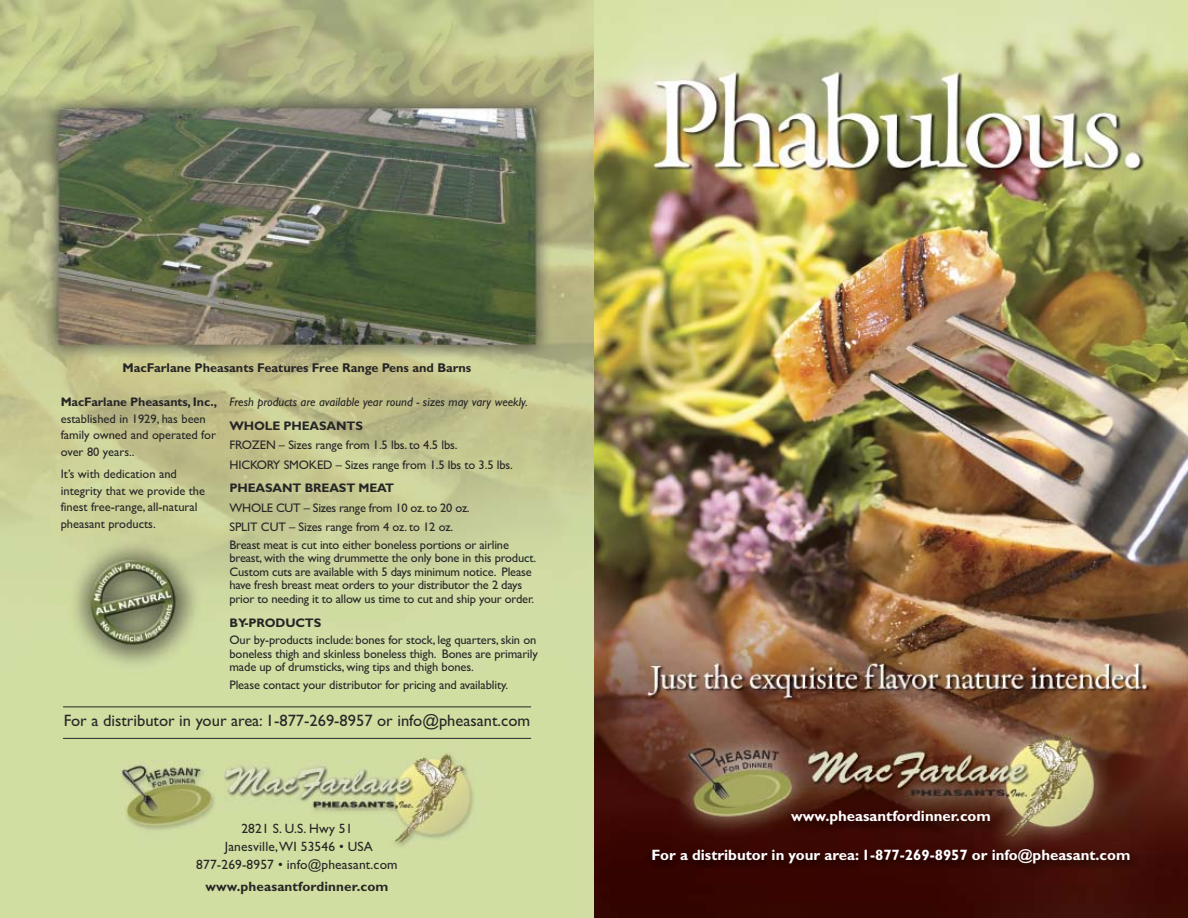
<style>
.page{position:relative;width:1188px;height:918px;background:#fff}
.page>*{position:absolute;margin:0;border:0;box-sizing:border-box;transform-origin:0 0}
.t1{font:16.5px "Gill Sans";color:#272627}
.t2{font:700 15px "Gill Sans";color:#fff}
.t3{font:13.5px/18px "Gill Sans";letter-spacing:.01em;color:#272627;text-align:center}
.t4{font:700 13.5px "Gill Sans";letter-spacing:.01em;color:#272627}
.t5{font:700 12.75px "Gill Sans";letter-spacing:-.005em;color:#272627}
.t6{font:12.45px/13.5px "Gill Sans";letter-spacing:-.01em;color:#272627}
.t7{font:700 12.45px "Gill Sans";letter-spacing:-.01em;color:#272627}
.t8{font:italic 12.45px "Gill Sans";color:#272627}
</style>
<div class="page">
<img style="left:594px;top:0;width:594px;height:799px">
<svg style="left:0;top:0;width:594px;height:918px;background:#b0b787"></svg>
<img style="left:584px;top:799px;width:604px;height:119px">
<hr style="left:63px;top:738px;width:468px;height:1px;background:#272627">
<hr style="left:63px;top:706px;width:468px;height:1px;background:#272627">
<p class="t5" style="left:123px;top:360px;width:350px">MacFarlane Pheasants Features Free Range Pens and Barns</p>
<p class="t7" style="left:61px;top:395px;width:158px">MacFarlane Pheasants, Inc.,</p>
<p class="t6" style="left:61px;top:410px;width:157px;line-height:16.5px">established in 1929, has been family owned and operated for over 80 years..</p>
<p class="t6" style="left:61px;top:466px;width:146px;line-height:16.5px">It’s with dedication and integrity that we provide the finest free-range, all-natural pheasant products.</p>
<p class="t8" style="left:229px;top:395px;width:300px">Fresh products are available year round - sizes may vary weekly.</p>
<p class="t7" style="left:229px;top:418px;width:135px">WHOLE PHEASANTS</p>
<p class="t6" style="left:229px;top:435px;width:285px;line-height:19.4px">FROZEN – Sizes range from 1.5 lbs. to 4.5 lbs.<br>HICKORY SMOKED – Sizes range from 1.5 lbs to 3.5 lbs.</p>
<p class="t7" style="left:229px;top:481px;width:166px">PHEASANT BREAST MEAT</p>
<p class="t6" style="left:229px;top:498px;width:242px;line-height:19.4px">WHOLE CUT – Sizes range from 10 oz. to 20 oz.<br>SPLIT CUT – Sizes range from 4 oz. to 12 oz.</p>
<p class="t6" style="left:229px;top:538px;width:308px">Breast meat is cut into either boneless portions or airline breast, with the wing drummette the only bone in this product.<br>Custom cuts are available with 5 days minimum notice. Please have fresh breast meat orders to your distributor the 2 days prior to needing it to allow us time to cut and ship your order.</p>
<p class="t7" style="left:229px;top:615px;width:93px">BY-PRODUCTS</p>
<p class="t6" style="left:229px;top:633px;width:310px;text-align:justify">Our by-products include: bones for stock, leg quarters, skin on boneless thigh and skinless boneless thigh. Bones are primarily made up of drumsticks, wing tips and thigh bones.</p>
<p class="t6" style="left:230px;top:678px;width:280px">Please contact your distributor for pricing and availablity.</p>
<h1 class="t1" style="left:64px;top:711px;width:468px">For a distributor in your area: 1-877-269-8957 or info@pheasant.com</h1>
<p class="t3" style="left:196px;top:819px;width:203px">2821 S. U.S. Hwy 51<br>Janesville,WI 53546 • USA<br>877-269-8957 • info@pheasant.com</p>
<p class="t4" style="left:206px;top:879px;width:184px">www.pheasantfordinner.com</p>
<p class="t2" style="left:791px;top:807px;width:201px">www.pheasantfordinner.com</p>
<p class="t2" style="left:652px;top:846px;width:480px">For a distributor in your area: 1-877-269-8957 or info@pheasant.com</p>
</div>
